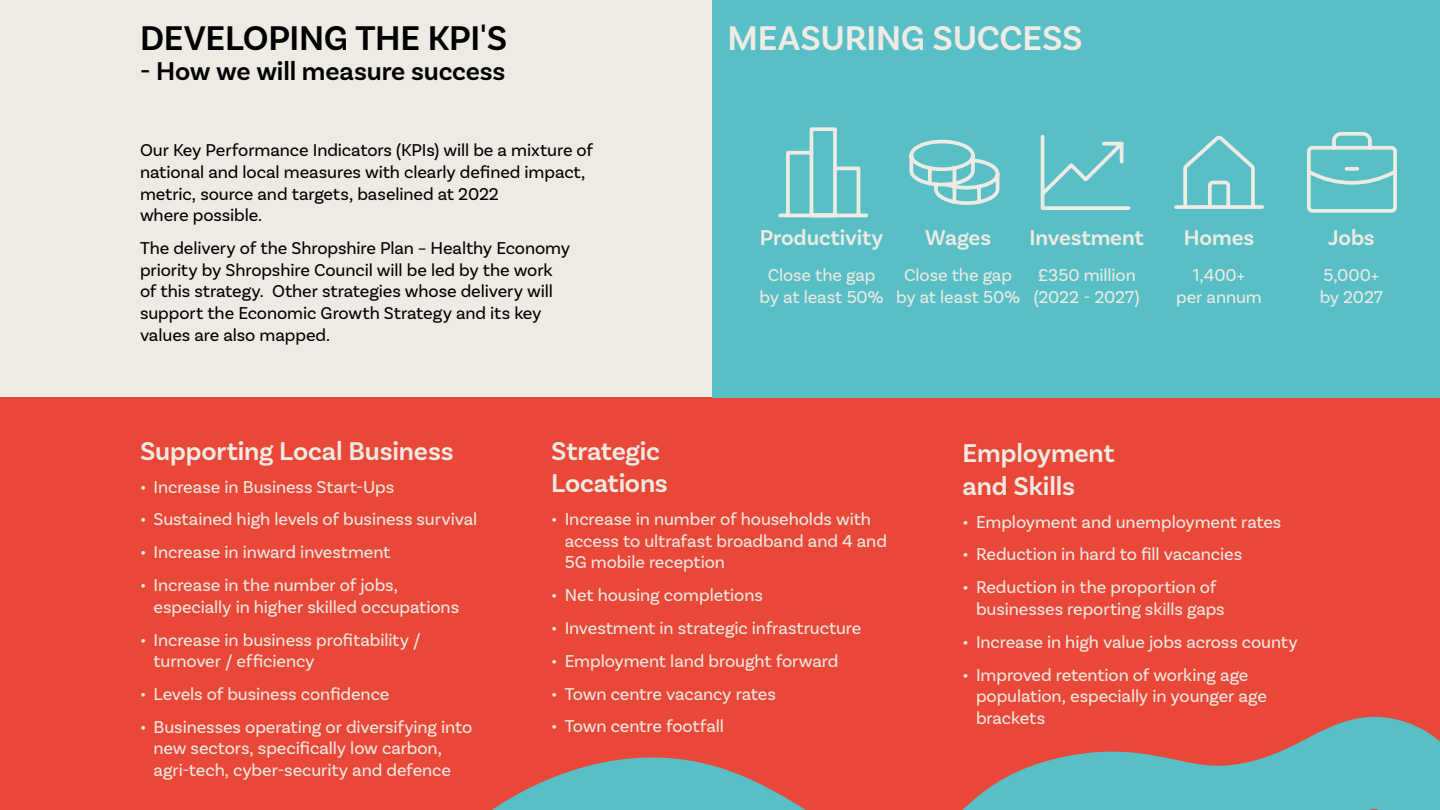
<style>
.page{position:relative;width:1440px;height:810px;background:#eeebe4}
.page>*{position:absolute;margin:0;border:0;box-sizing:border-box;transform-origin:0 0}
.t1{font:600 36px "Basic Sans";letter-spacing:-.01em;color:#000}
.t2{font:600 36px "Basic Sans";letter-spacing:-.01em;color:#eeebe4}
.t3{font:600 27px/32.4px "Basic Sans";letter-spacing:-.005em;color:#eeebe4}
.t4{font:600 27px "Basic Sans";letter-spacing:-.005em;color:#000}
.t5{font:600 22.5px "Basic Sans";letter-spacing:-.005em;color:#eeebe4}
.t6{font:18px/21.6px "Basic Sans";letter-spacing:-.005em;color:#eeebe4}
.t7{font:18px/21.6px "Basic Sans";letter-spacing:-.005em;color:#000}
</style>
<div class="page">
<div style="left:0;top:398px;width:1440px;height:412px;background:#e94737"></div>
<svg style="left:492px;top:716px;width:948px;height:94px"></svg>
<div style="left:712px;top:0;width:728px;height:398px;background:#57bfc5"></div>
<svg style="left:1040px;top:134px;width:91px;height:76px"></svg>
<svg style="left:909px;top:139px;width:91px;height:66px"></svg>
<svg style="left:1174px;top:135px;width:90px;height:74px"></svg>
<svg style="left:1307px;top:131px;width:90px;height:82px"></svg>
<svg style="left:778px;top:127px;width:91px;height:91px"></svg>
<h1 class="t1" style="left:140px;top:16px;width:369px">DEVELOPING THE KPI'S</h1>
<h2 class="t4" style="left:140px;top:54px;width:367px">- How we will measure success</h2>
<p class="t7" style="left:140px;top:140px;width:455px">Our Key Performance Indicators (KPIs) will be a mixture of national and local measures with clearly defined impact, metric, source and targets, baselined at 2022<br>where possible.</p>
<p class="t7" style="left:140px;top:237px;width:432px">The delivery of the Shropshire Plan – Healthy Economy priority by Shropshire Council will be led by the work of this strategy. Other strategies whose delivery will support the Economic Growth Strategy and its key values are also mapped.</p>
<h1 class="t2" style="left:728px;top:16px;width:357px">MEASURING SUCCESS</h1>
<p class="t5" style="left:760px;top:223px;width:125px">Productivity</p>
<p class="t6" style="left:760px;top:264px;width:125px;text-align:center">Close the gap by at least 50%</p>
<p class="t5" style="left:925px;top:223px;width:67px">Wages</p>
<p class="t6" style="left:896px;top:264px;width:125px;text-align:center">Close the gap by at least 50%</p>
<p class="t5" style="left:1030px;top:223px;width:116px">Investment</p>
<p class="t6" style="left:1034px;top:264px;width:107px">£350 million (2022 - 2027)</p>
<p class="t5" style="left:1184px;top:223px;width:72px">Homes</p>
<p class="t6" style="left:1176px;top:264px;width:87px;text-align:center">1,400+<br>per annum</p>
<p class="t5" style="left:1328px;top:223px;width:48px">Jobs</p>
<p class="t6" style="left:1320px;top:264px;width:65px">5,000+ by 2027</p>
<h2 class="t3" style="left:140px;top:435px;width:315px">Supporting Local Business</h2>
<p class="t6" style="left:140px;top:476px;width:256px">• Increase in Business Start-Ups</p>
<p class="t6" style="left:140px;top:508px;width:339px">• Sustained high levels of business survival</p>
<p class="t6" style="left:140px;top:541px;width:252px">• Increase in inward investment</p>
<p class="t6" style="left:154px;top:574px;width:307px;text-indent:-14px">• Increase in the number of jobs, especially in higher skilled occupations</p>
<p class="t6" style="left:154px;top:629px;width:269px;text-indent:-14px">• Increase in business profitability / turnover / efficiency</p>
<p class="t6" style="left:140px;top:683px;width:251px">• Levels of business confidence</p>
<p class="t6" style="left:154px;top:716px;width:320px;text-indent:-14px">• Businesses operating or diversifying into new sectors, specifically low carbon, agri-tech, cyber-security and defence</p>
<h2 class="t3" style="left:551px;top:435px;width:118px">Strategic<br>Locations</h2>
<p class="t6" style="left:565px;top:508px;width:324px;text-indent:-14px">• Increase in number of households with access to ultrafast broadband and 4 and<br>5G mobile reception</p>
<p class="t6" style="left:551px;top:584px;width:213px">• Net housing completions</p>
<p class="t6" style="left:551px;top:617px;width:312px">• Investment in strategic infrastructure</p>
<p class="t6" style="left:551px;top:650px;width:289px">• Employment land brought forward</p>
<p class="t6" style="left:551px;top:683px;width:226px">• Town centre vacancy rates</p>
<p class="t6" style="left:551px;top:715px;width:174px">• Town centre footfall</p>
<h2 class="t3" style="left:963px;top:437px;width:154px">Employment and Skills</h2>
<p class="t6" style="left:963px;top:511px;width:320px">• Employment and unemployment rates</p>
<p class="t6" style="left:963px;top:544px;width:281px">• Reduction in hard to fill vacancies</p>
<p class="t6" style="left:976px;top:576px;width:250px;text-indent:-14px">• Reduction in the proportion of businesses reporting skills gaps</p>
<p class="t6" style="left:963px;top:631px;width:337px">• Increase in high value jobs across county</p>
<p class="t6" style="left:976px;top:664px;width:292px;text-indent:-14px">• Improved retention of working age population, especially in younger age brackets</p>
</div>
